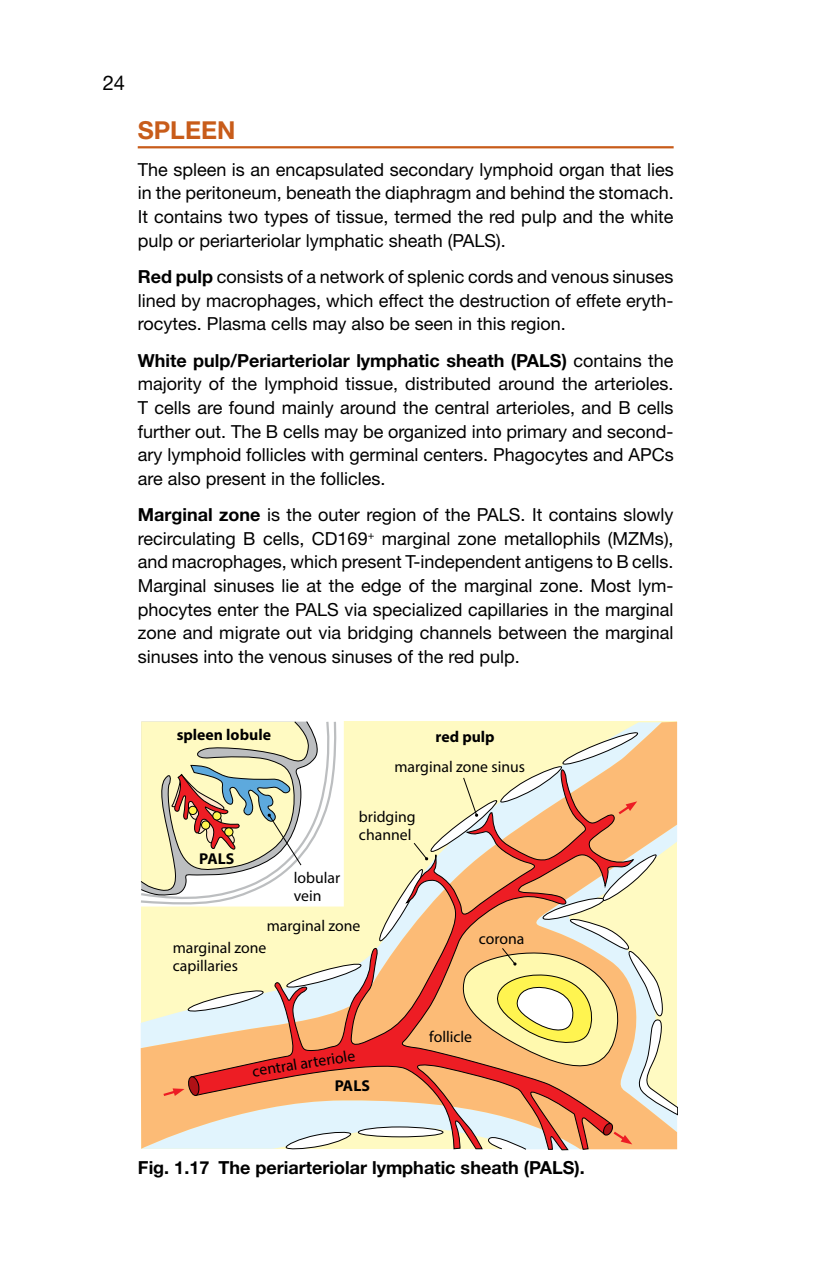
<style>
.page{position:relative;width:823px;height:1263px;background:#fff}
.page>*{position:absolute;margin:0;border:0;box-sizing:border-box;transform-origin:0 0}
._1{font:700 24.75px "Helvetica Neue LT Std";color:#c85c1a}
.t1{font:20.25px "Helvetica Neue LT Std";color:#000}
.T{font:18px/23.6px "Helvetica Neue LT Std";color:#000;text-align:justify}
.T1{font:18px/23.6px "Helvetica Neue LT Std";color:#000;text-align:justify}
.FC{font:700 18px "Helvetica Neue LT Std";color:#000}
.graphic{font:15.75px/18px "Myriad Pro";color:#000}
.graphic-2{font:700 15.75px "Myriad Pro";color:#000}
.s1{font-weight:700}
</style>
<div class="page">
<hr style="left:138px;top:146px;width:535px;height:2px;background:#c85c1a">
<svg style="left:140px;top:721px;width:538px;height:429px;background:#eecfa7"></svg>
<p class="t1" style="left:103px;top:71px;width:24px">24</p>
<p class="_1" style="left:138px;top:115px;width:99px">SPLEEN</p>
<p class="T1" style="left:138px;top:157px;width:537px">The spleen is an encapsulated secondary lymphoid organ that lies in the peritoneum, beneath the diaphragm and behind the stomach.<br>It contains two types of tissue, termed the red pulp and the white pulp or periarteriolar lymphatic sheath (PALS).</p>
<p class="T" style="left:138px;top:265px;width:537px"><span class="s1">Red pulp</span> consists of a network of splenic cords and venous sinuses lined by macrophages, which effect the destruction of effete eryth&shy;rocytes. Plasma cells may also be seen in this region.</p>
<p class="T" style="left:138px;top:348px;width:537px"><span class="s1">White pulp/Periarteriolar lymphatic sheath (PALS)</span> contains the majority of the lymphoid tissue, distributed around the arterioles.<br>T cells are found mainly around the central arterioles, and B cells further out. The B cells may be organized into primary and second&shy;ary lymphoid follicles with germinal centers. Phagocytes and APCs are also present in the follicles.</p>
<p class="T" style="left:138px;top:503px;width:537px"><span class="s1">Marginal zone</span> is the outer region of the PALS. It contains slowly recirculating B cells, CD169<sup>+</sup> marginal zone metallophils (MZMs), and macrophages, which present T-independent antigens to B cells.<br>Marginal sinuses lie at the edge of the marginal zone. Most lym&shy;phocytes enter the PALS via specialized capillaries in the marginal zone and migrate out via bridging channels between the marginal sinuses into the venous sinuses of the red pulp.</p>
<p class="graphic-2" style="left:177px;top:725px;width:96px">spleen lobule</p>
<p class="graphic-2" style="left:199px;top:848px;width:37px">PALS</p>
<p class="graphic" style="left:294px;top:868px;width:48px">lobular vein</p>
<p class="graphic" style="left:394px;top:722px;width:132px;line-height:29.9px;text-indent:41px"><span class="s1">red pulp </span>marginal zone sinus</p>
<p class="graphic" style="left:359px;top:808px;width:58px">bridging channel</p>
<p class="graphic" style="left:267px;top:917px;width:95px">marginal zone</p>
<p class="graphic" style="left:173px;top:938px;width:95px">marginal zone capillaries</p>
<p class="graphic" style="left:251px;top:1062px;width:105px;rotate:-9deg">central arteriole</p>
<p class="graphic-2" style="left:335px;top:1075px;width:37px">PALS</p>
<p class="graphic" style="left:479px;top:929px;width:47px">corona</p>
<p class="graphic" style="left:429px;top:1028px;width:44px">follicle</p>
<p class="FC" style="left:138px;top:1157px;width:448px">Fig. 1.17 The periarteriolar lymphatic sheath (PALS).</p>
</div>
